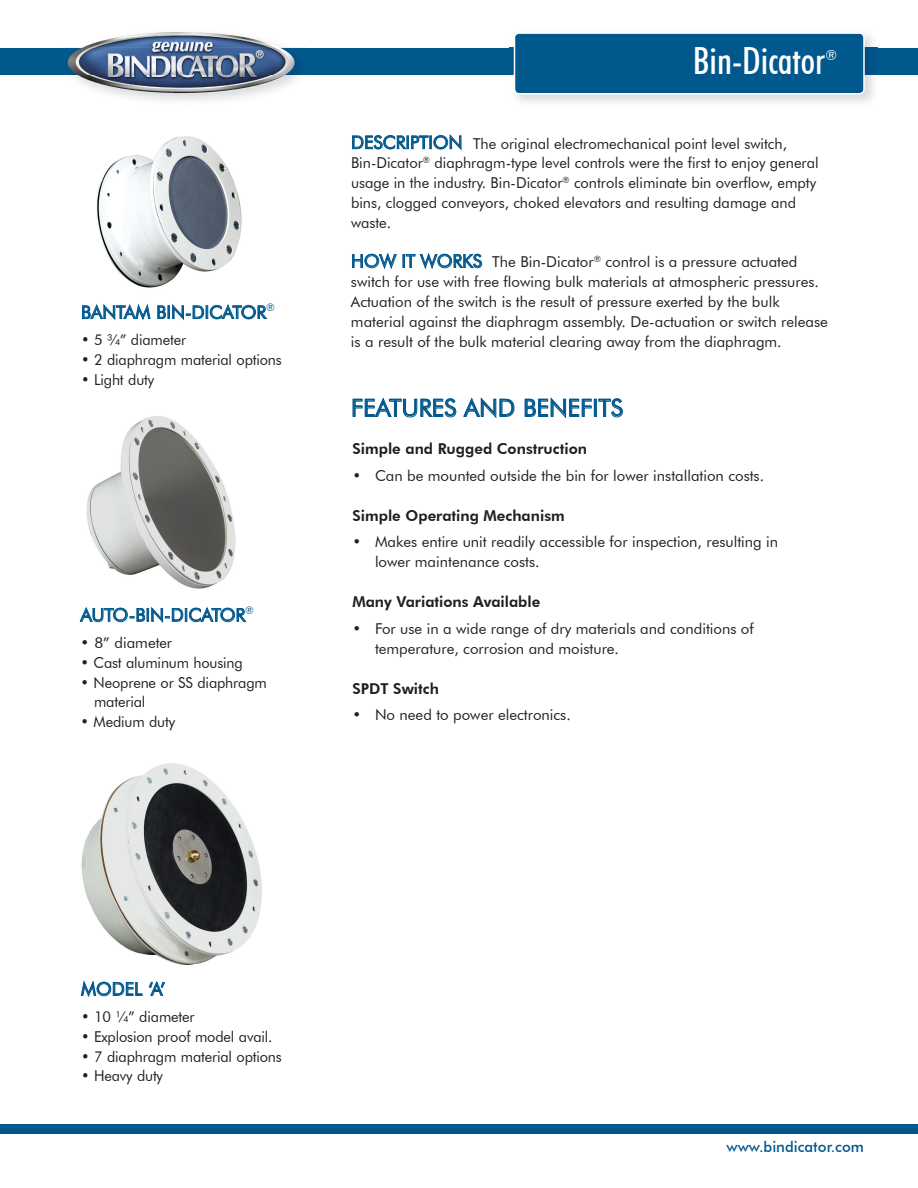
<style>
.page{position:relative;width:918px;height:1188px;background:#fff}
.page>*{position:absolute;margin:0;border:0;box-sizing:border-box;transform-origin:0 0}
.t1{font:500 condensed 37.5px "Futura BT";color:#fff}
.t2{font:24px "Futura BT";color:#01588d}
.t3{font:18px "Futura BT";color:#01588d}
.t4{font:15px/19.8px "Futura BT";color:#231f20}
.t5{font:800 15px "Futura BT";color:#231f20}
.t6{font:500 15px "Futura BT";color:#01588d}
.t7{font:500 condensed 13.95px "Futura BT";color:#fff}
.s1{font-size:18px;color:#01588d}
</style>
<div class="page">
<div style="left:0;top:48px;width:918px;height:27px;background:#01588d"></div>
<img style="left:64px;top:47px;width:243px;height:30px">
<img style="left:64px;top:48px;width:243px;height:27px">
<img style="left:82px;top:32px;width:199px;height:16px">
<img style="left:68px;top:48px;width:227px;height:27px">
<div style="left:0;top:1124px;width:918px;height:10px;background:#01588d"></div>
<img style="left:510px;top:34px;width:368px;height:68px">
<img style="left:510px;top:48px;width:368px;height:27px">
<div style="left:514px;top:33px;width:350px;height:61px;background:#01588d;border-radius:5px"></div>
<div style="left:514px;top:32px;width:351px;height:63px;border:2px solid #fff;border-radius:5px"></div>
<svg style="left:352px;top:134px;width:110px;height:17px"></svg>
<svg style="left:352px;top:252px;width:45px;height:18px"></svg>
<svg style="left:403px;top:252px;width:79px;height:18px"></svg>
<svg style="left:352px;top:397px;width:105px;height:21px"></svg>
<svg style="left:463px;top:397px;width:52px;height:22px"></svg>
<svg style="left:524px;top:397px;width:68px;height:21px"></svg>
<div style="left:594px;top:399px;width:3px;height:18px;border:1px solid #01588d"></div>
<svg style="left:598px;top:398px;width:25px;height:20px"></svg>
<img style="left:81px;top:763px;width:181px;height:201px">
<img style="left:86px;top:416px;width:150px;height:173px">
<img style="left:96px;top:136px;width:146px;height:152px">
<svg style="left:81px;top:980px;width:84px;height:17px"></svg>
<svg style="left:79px;top:607px;width:168px;height:16px"></svg>
<svg style="left:82px;top:303px;width:69px;height:18px"></svg>
<svg style="left:157px;top:304px;width:111px;height:17px"></svg>
<p class="t3" style="left:81px;top:301px;width:195px">BANTAM BIN-DICATOR<sup>®</sup></p>
<p class="t4" style="left:81px;top:330px;width:107px">• 5 ¾” diameter</p>
<p class="t4" style="left:81px;top:350px;width:202px">• 2 diaphragm material options</p>
<p class="t4" style="left:81px;top:369px;width:75px">• Light duty</p>
<p class="t3" style="left:81px;top:604px;width:175px">AUTO-BIN-DICATOR<sup>®</sup></p>
<p class="t4" style="left:81px;top:633px;width:93px">• 8” diameter</p>
<p class="t4" style="left:81px;top:652px;width:164px">• Cast aluminum housing</p>
<p class="t4" style="left:94px;top:672px;width:174px;text-indent:-14px">• Neoprene or SS diaphragm material</p>
<p class="t4" style="left:81px;top:712px;width:96px">• Medium duty</p>
<h1 class="t1" style="left:693px;top:38px;width:134px">Bin-Dicator</h1>
<p class="t7" style="left:825px;top:47px;width:13px">®</p>
<p class="t4" style="left:351px;top:133px;width:469px"><span class="s1">DESCRIPTION</span> The original electromechanical point level switch, Bin-Dicator<sup>®</sup> diaphragm-type level controls were the first to enjoy general usage in the industry. Bin-Dicator<sup>®</sup> controls eliminate bin overflow, empty bins, clogged conveyors, choked elevators and resulting damage and waste.</p>
<p class="t4" style="left:351px;top:252px;width:478px"><span class="s1">HOW IT WORKS</span> The Bin-Dicator<sup>®</sup> control is a pressure actuated switch for use with free flowing bulk materials at atmospheric pressures.<br>Actuation of the switch is the result of pressure exerted by the bulk material against the diaphragm assembly. De-actuation or switch release is a result of the bulk material clearing away from the diaphragm.</p>
<h2 class="t2" style="left:351px;top:393px;width:274px">FEATURES AND BENEFITS</h2>
<p class="t5" style="left:352px;top:440px;width:236px">Simple and Rugged Construction</p>
<p class="t4" style="left:352px;top:465px;width:413px">• Can be mounted outside the bin for lower installation costs.</p>
<p class="t5" style="left:352px;top:506px;width:214px">Simple Operating Mechanism</p>
<p class="t4" style="left:375px;top:532px;width:405px;text-indent:-22px">• Makes entire unit readily accessible for inspection, resulting in lower maintenance costs.</p>
<p class="t5" style="left:352px;top:593px;width:189px">Many Variations Available</p>
<p class="t4" style="left:375px;top:618px;width:380px;text-indent:-22px">• For use in a wide range of dry materials and conditions of temperature, corrosion and moisture.</p>
<p class="t5" style="left:352px;top:679px;width:88px">SPDT Switch</p>
<p class="t4" style="left:352px;top:705px;width:220px">• No need to power electronics.</p>
<p class="t3" style="left:81px;top:978px;width:86px">MODEL ‘A’</p>
<p class="t4" style="left:81px;top:1007px;width:115px">• 10 ¼” diameter</p>
<p class="t4" style="left:81px;top:1026px;width:193px">• Explosion proof model avail.</p>
<p class="t4" style="left:81px;top:1046px;width:202px">• 7 diaphragm material options</p>
<p class="t4" style="left:81px;top:1066px;width:84px">• Heavy duty</p>
<p class="t6" style="left:726px;top:1137px;width:139px">www.bindicator.com</p>
</div>
